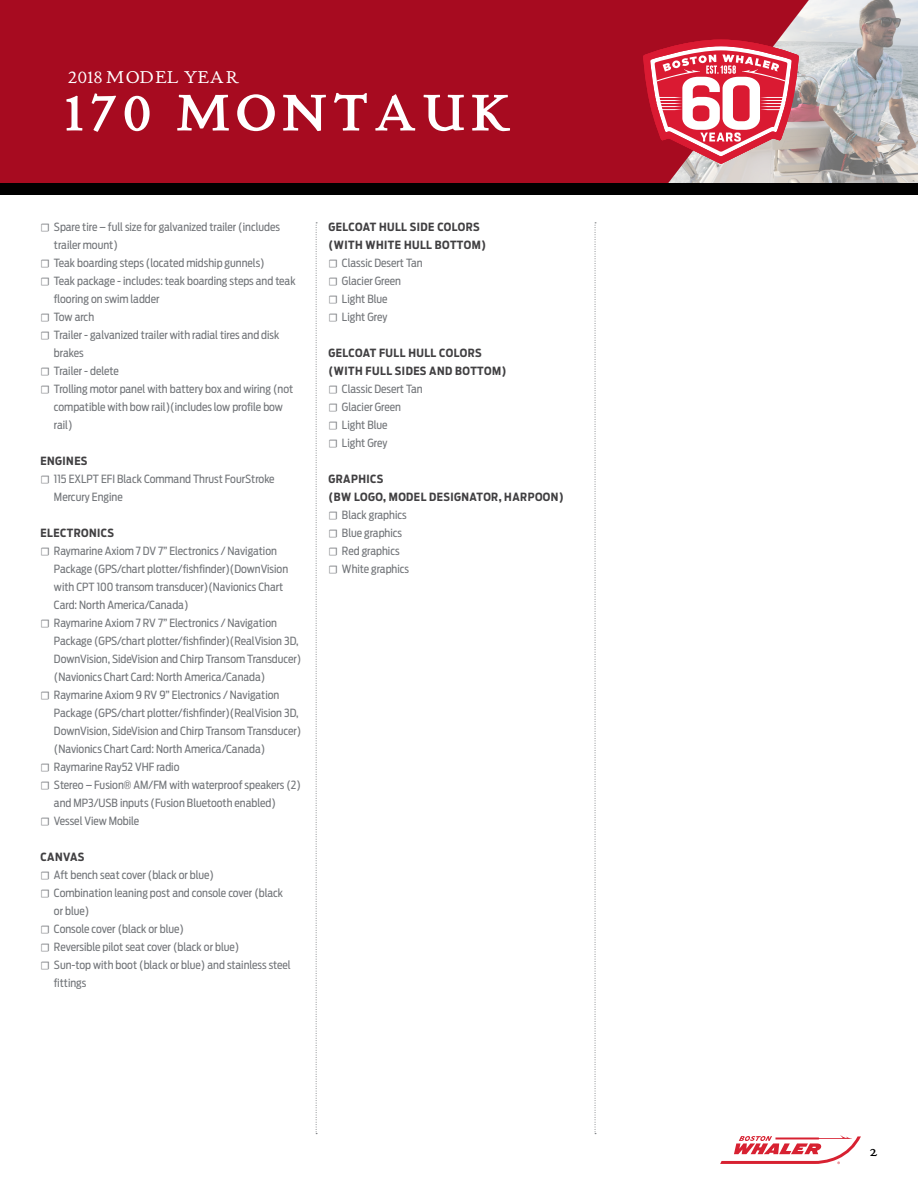
<style>
.page{position:relative;width:918px;height:1188px;background:#fff}
.page>*{position:absolute;margin:0;border:0;box-sizing:border-box;transform-origin:0 0}
.t1{font:700 54px "Stickley Text Pro Next";color:#fff}
.t2{font:18px "Stickley Text Pro Next";letter-spacing:.02em;color:#fff}
.t3{font:18px "Stickley Text Pro Next";color:#000}
.t4{font:11.25px/18px "Antenna Cond";color:#73767a}
.t5{font:700 11.25px/18px "Antenna Cond";letter-spacing:.04em;color:#414042}
.s1{font-family:"Minion Pro"}
</style>
<div class="page">
<img style="left:809px;top:0;width:109px;height:183px">
<svg style="left:720px;top:1135px;width:141px;height:29px"></svg>
<div style="left:0;top:0;width:809px;height:183px;background:#a70b20"></div>
<svg style="left:643px;top:40px;width:156px;height:124px"></svg>
<div style="left:0;top:183px;width:918px;height:12px;background:#000"></div>
<svg style="left:595px;top:222px;width:1px;height:912px"></svg>
<svg style="left:316px;top:222px;width:1px;height:912px"></svg>
<h2 class="t2" style="left:68px;top:65px;width:173px">2018 MODEL YEAR</h2>
<h1 class="t1" style="left:65px;top:82px;width:218px">170 MONTAU</h1>
<h1 class="t1" style="left:471px;top:82px;width:42px">K</h1>
<p class="t4" style="left:40px;top:218px;width:241px"><span class="s1">☐</span> Spare tire – full size for galvanized trailer (includes</p>
<p class="t4" style="left:54px;top:236px;width:65px">trailer mount)</p>
<p class="t4" style="left:40px;top:254px;width:226px"><span class="s1">☐</span> Teak boarding steps (located midship gunnels)</p>
<p class="t4" style="left:40px;top:272px;width:257px"><span class="s1">☐</span> Teak package - includes: teak boarding steps and teak</p>
<p class="t4" style="left:54px;top:290px;width:107px">flooring on swim ladder</p>
<p class="t4" style="left:40px;top:308px;width:55px"><span class="s1">☐</span> Tow arch</p>
<p class="t4" style="left:40px;top:326px;width:240px"><span class="s1">☐</span> Trailer - galvanized trailer with radial tires and disk</p>
<p class="t4" style="left:54px;top:344px;width:31px">brakes</p>
<p class="t4" style="left:40px;top:362px;width:80px"><span class="s1">☐</span> Trailer - delete</p>
<p class="t4" style="left:40px;top:380px;width:254px"><span class="s1">☐</span> Trolling motor panel with battery box and wiring (not</p>
<p class="t4" style="left:54px;top:398px;width:230px">compatible with bow rail)(includes low profile bow</p>
<p class="t4" style="left:54px;top:416px;width:20px">rail)</p>
<p class="t5" style="left:40px;top:452px;width:15px">ENGINES</p>
<p class="t4" style="left:40px;top:470px;width:236px"><span class="s1">☐</span> 115 EXLPT EFI Black Command Thrust FourStroke</p>
<p class="t4" style="left:54px;top:488px;width:70px">Mercury Engine</p>
<p class="t5" style="left:40px;top:524px;width:8px">ELECTRONICS</p>
<p class="t4" style="left:40px;top:542px;width:238px"><span class="s1">☐</span> Raymarine Axiom 7 DV 7” Electronics / Navigation</p>
<p class="t4" style="left:54px;top:560px;width:236px">Package (GPS/chart plotter/fishfinder)(DownVision</p>
<p class="t4" style="left:54px;top:578px;width:231px">with CPT 100 transom transducer)(Navionics Chart</p>
<p class="t4" style="left:54px;top:596px;width:136px">Card: North America/Canada)</p>
<p class="t4" style="left:40px;top:614px;width:238px"><span class="s1">☐</span> Raymarine Axiom 7 RV 7” Electronics / Navigation</p>
<p class="t4" style="left:54px;top:632px;width:246px">Package (GPS/chart plotter/fishfinder)(RealVision 3D,</p>
<p class="t4" style="left:54px;top:650px;width:249px">DownVision, SideVision and Chirp Transom Transducer)</p>
<p class="t4" style="left:54px;top:668px;width:213px">(Navionics Chart Card: North America/Canada)</p>
<p class="t4" style="left:40px;top:686px;width:240px"><span class="s1">☐</span> Raymarine Axiom 9 RV 9” Electronics / Navigation</p>
<p class="t4" style="left:54px;top:704px;width:246px">Package (GPS/chart plotter/fishfinder)(RealVision 3D,</p>
<p class="t4" style="left:54px;top:722px;width:249px">DownVision, SideVision and Chirp Transom Transducer)</p>
<p class="t4" style="left:54px;top:740px;width:213px">(Navionics Chart Card: North America/Canada)</p>
<p class="t4" style="left:40px;top:758px;width:140px"><span class="s1">☐</span> Raymarine Ray52 VHF radio</p>
<p class="t4" style="left:40px;top:776px;width:262px"><span class="s1">☐</span> Stereo – Fusion® AM/FM with waterproof speakers (2)</p>
<p class="t4" style="left:54px;top:794px;width:223px">and MP3/USB inputs (Fusion Bluetooth enabled)</p>
<p class="t4" style="left:40px;top:812px;width:100px"><span class="s1">☐</span> Vessel View Mobile</p>
<p class="t5" style="left:40px;top:848px;width:9px">CANVAS</p>
<p class="t4" style="left:40px;top:866px;width:175px"><span class="s1">☐</span> Aft bench seat cover (black or blue)</p>
<p class="t4" style="left:40px;top:884px;width:244px"><span class="s1">☐</span> Combination leaning post and console cover (black</p>
<p class="t4" style="left:54px;top:902px;width:37px">or blue)</p>
<p class="t4" style="left:40px;top:920px;width:145px"><span class="s1">☐</span> Console cover (black or blue)</p>
<p class="t4" style="left:40px;top:938px;width:200px"><span class="s1">☐</span> Reversible pilot seat cover (black or blue)</p>
<p class="t4" style="left:40px;top:956px;width:252px"><span class="s1">☐</span> Sun-top with boot (black or blue) and stainless steel</p>
<p class="t4" style="left:54px;top:974px;width:34px">fittings</p>
<p class="t5" style="left:328px;top:218px;width:153px">GELCOAT HULL SIDE COLORS (WITH</p>
<p class="t5" style="left:366px;top:236px;width:8px">WHITE</p>
<p class="t5" style="left:404px;top:236px;width:8px">HULL</p>
<p class="t5" style="left:435px;top:236px;width:9px">BOTTOM</p>
<p class="t5" style="left:481px;top:236px;width:7px">)</p>
<p class="t4" style="left:328px;top:254px;width:96px"><span class="s1">☐</span> Classic Desert Tan <span class="s1">☐</span> Glacier Green<br><span class="s1">☐</span> Light Blue<br><span class="s1">☐</span> Light Grey</p>
<p class="t5" style="left:328px;top:344px;width:155px">GELCOAT FULL HULL COLORS (WITH</p>
<p class="t5" style="left:366px;top:362px;width:8px">FULL</p>
<p class="t5" style="left:395px;top:362px;width:8px">SIDES</p>
<p class="t5" style="left:429px;top:362px;width:9px">AND</p>
<p class="t5" style="left:455px;top:362px;width:9px">BOTTOM</p>
<p class="t5" style="left:502px;top:362px;width:7px">)</p>
<p class="t4" style="left:328px;top:380px;width:96px"><span class="s1">☐</span> Classic Desert Tan <span class="s1">☐</span> Glacier Green<br><span class="s1">☐</span> Light Blue<br><span class="s1">☐</span> Light Grey</p>
<p class="t5" style="left:328px;top:470px;width:56px">GRAPHICS (BW LOGO</p>
<p class="t5" style="left:383px;top:488px;width:14px">, MODEL</p>
<p class="t5" style="left:429px;top:488px;width:8px">DESIGNATOR</p>
<p class="t5" style="left:499px;top:488px;width:15px">, HARPOON</p>
<p class="t5" style="left:559px;top:488px;width:7px">)</p>
<p class="t4" style="left:328px;top:506px;width:82px"><span class="s1">☐</span> Black graphics <span class="s1">☐</span> Blue graphics <span class="s1">☐</span> Red graphics <span class="s1">☐</span> White graphics</p>
<h2 class="t3" style="left:869px;top:1138px;width:10px">2</h2>
</div>
